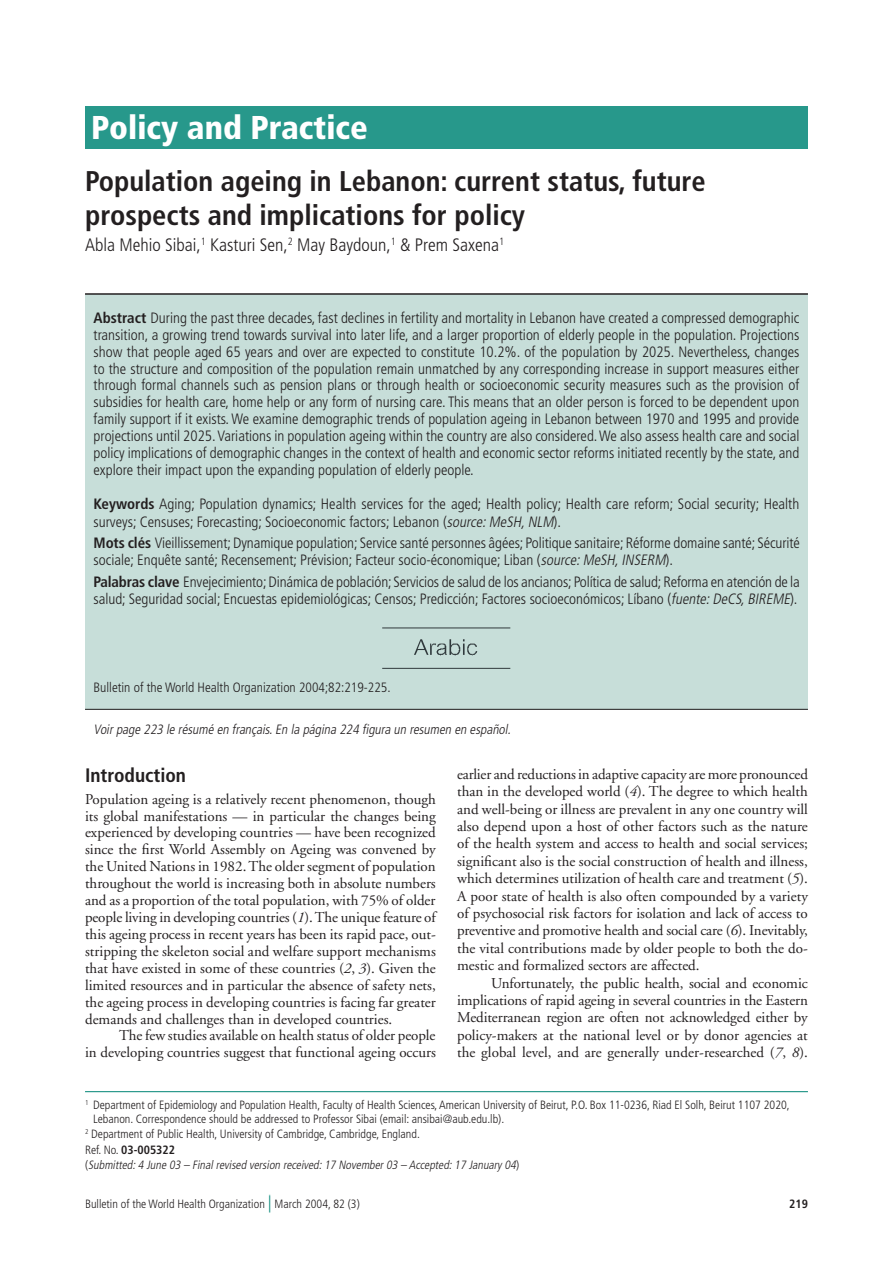
<style>
.page{position:relative;width:893px;height:1263px;background:#fff}
.page>*{position:absolute;margin:0;border:0;box-sizing:border-box;transform-origin:0 0}
.t1{font:900 condensed 33px "Frutiger";color:#fff}
.t2{font:700 condensed 28.5px/33.9px "Frutiger";color:#231f20}
.t3{font:700 condensed 19.5px "Frutiger";color:#231f20}
.t4{font:300 condensed 18px "Frutiger";color:#231f20}
.t5{font:15px/17.4px "Adobe Garamond";color:#231f20;text-align:justify}
.t6{font:300 condensed 15px/16.8px "Frutiger";color:#231f20}
.t7{font:italic 300 condensed 13.5px "Frutiger";color:#231f20}
.t8{font:300 condensed 13.5px "Frutiger";color:#231f20}
.t9{font:300 condensed 12px/13.5px "Frutiger";color:#231f20}
.t10{font:italic 300 condensed 12px/15.6px "Frutiger";color:#231f20}
.t11{font:700 condensed 12px "Frutiger";color:#231f20}
.s1{font-weight:700}
.s2{font-style:italic}
.s3{font-style:normal}
.s4{font-weight:700;font-style:normal}
.s5{font-size:18px;color:#008575}
</style>
<div class="page">
<div style="left:85px;top:294px;width:723px;height:415px;background:#c7ded9"></div>
<hr style="left:85px;top:293px;width:723px;height:2px;background:#231f20">
<hr style="left:85px;top:709px;width:723px;height:1px;background:#231f20">
<hr style="left:85px;top:1091px;width:723px;height:1px;background:#008575">
<div style="left:85px;top:106px;width:723px;height:43px;background:#27988b"></div>
<svg style="left:414px;top:639px;width:63px;height:16px"></svg>
<hr style="left:383px;top:628px;width:127px;height:1px;background:#30393c">
<hr style="left:383px;top:668px;width:127px;height:1px;background:#30393c">
<h1 class="t1" style="left:91px;top:108px;width:278px">Policy and Practice</h1>
<h2 class="t2" style="left:85px;top:165px;width:622px">Population ageing in Lebanon: current status, future prospects and implications for policy</h2>
<p class="t4" style="left:85px;top:234px;width:421px">Abla Mehio Sibai,<sup>1</sup> Kasturi Sen,<sup>2</sup> May Baydoun,<sup>1</sup> &amp; Prem Saxena<sup>1</sup></p>
<p class="t6" style="left:94px;top:310px;width:707px;text-align:justify"><span class="s1">Abstract</span> During the past three decades, fast declines in fertility and mortality in Lebanon have created a compressed demographic transition, a growing trend towards survival into later life, and a larger proportion of elderly people in the population. Projections show that people aged 65 years and over are expected to constitute 10.2%. of the population by 2025. Nevertheless, changes to the structure and composition of the population remain unmatched by any corresponding increase in support measures either through formal channels such as pension plans or through health or socioeconomic security measures such as the provision of subsidies for health care, home help or any form of nursing care. This means that an older person is forced to be dependent upon family support if it exists. We examine demographic trends of population ageing in Lebanon between 1970 and 1995 and provide projections until 2025. Variations in population ageing within the country are also considered. We also assess health care and social policy implications of demographic changes in the context of health and economic sector reforms initiated recently by the state, and explore their impact upon the expanding population of elderly people.</p>
<p class="t6" style="left:94px;top:496px;width:707px;line-height:17.2px"><span class="s1">Keywords</span> Aging; Population dynamics; Health services for the aged; Health policy; Health care reform; Social security; Health surveys; Censuses; Forecasting; Socioeconomic factors; Lebanon (<span class="s2">source:MeSH,NLM</span>).</p>
<p class="t6" style="left:94px;top:534px;width:708px;line-height:17.2px"><span class="s1">Mots clés</span> Vieillissement; Dynamique population; Service santé personnes âgées; Politique sanitaire; Réforme domaine santé; Sécurité sociale; Enquête santé; Recensement; Prévision; Facteur socio-économique; Liban (<span class="s2">source:MeSH,INSERM</span>).</p>
<p class="t6" style="left:94px;top:573px;width:708px;line-height:17.2px"><span class="s1">Palabras clave</span> Envejecimiento; Dinámica de población; Servicios de salud de los ancianos; Política de salud; Reforma en atención de la salud; Seguridad social; Encuestas epidemiológicas; Censos; Predicción; Factores socioeconómicos; Líbano (<span class="s2">fuente:DeCS,BIREME</span>).</p>
<p class="t8" style="left:94px;top:679px;width:299px">Bulletin of the World Health Organization 2004;82:219-225.</p>
<p class="t7" style="left:94px;top:722px;width:422px">Voirpage 223 le résumé en français.En la página 224 figura un resumen en español.</p>
<h3 class="t3" style="left:85px;top:764px;width:102px">Introduction</h3>
<p class="t5" style="left:85px;top:791px;width:352px;line-height:17px">Population ageing is a relatively recent phenomenon, though its global manifestations — in particular the changes being experienced by developing countries — have been recognized since the first World Assembly on Ageing was convened by the United Nations in 1982. The older segment of population throughout the world is increasing both in absolute numbers and as a proportion of the total population, with 75% of older people living in developing countries (<span class="s2">1</span>). The unique feature of this ageing process in recent years has been its rapid pace, out&shy;stripping the skeleton social and welfare support mechanisms that have existed in some of these countries (<span class="s2">2</span>, <span class="s2">3</span>). Given the limited resources and in particular the absence of safety nets, the ageing process in developing countries is facing far greater demands and challenges than in developed countries.</p>
<p class="t5" style="left:85px;top:1028px;width:352px;line-height:16.8px;text-align:right">The few studies available on health status of older people<br>in developing countries suggest that functional ageing occurs</p>
<p class="t5" style="left:457px;top:766px;width:352px">earlier and reductions in adaptive capacity are more pronounced than in the developed world (<span class="s2">4</span>). The degree to which health and well-being or illness are prevalent in any one country will also depend upon a host of other factors such as the nature of the health system and access to health and social services; significant also is the social construction of health and illness, which determines utilization of health care and treatment (<span class="s2">5</span>).<br>A poor state of health is also often compounded by a variety of psychosocial risk factors for isolation and lack of access to preventive and promotive health and social care (<span class="s2">6</span>). Inevitably, the vital contributions made by older people to both the do&shy;mestic and formalized sectors are affected.</p>
<p class="t5" style="left:457px;top:974px;width:352px;text-indent:34px">Unfortunately, the public health, social and economic implications of rapid ageing in several countries in the Eastern Mediterranean region are often not acknowledged either by policy-makers at the national level or by donor agencies at the global level, and are generally under-researched (<span class="s2">7</span>, <span class="s2">8</span>).</p>
<p class="t9" style="left:93px;top:1098px;width:698px;text-indent:-8px"><sup>1</sup> Department of Epidemiology and Population Health, Faculty of Health Sciences, American University of Beirut, P.O. Box 11-0236, Riad El Solh, Beirut 1107 2020,<br>Lebanon. Correspondence should be addressed to Professor Sibai (email: ansibai@aub.edu.lb).</p>
<p class="t10" style="left:85px;top:1126px;width:436px"><sup>2</sup> <span class="s3">Department of Public Health, University of Cambridge, Cambridge, England.<br>Ref. No.</span> <span class="s4">03-005322<br></span><span class="s3">(</span> Submitted:4 June 03 – Finalrevised version received:17 November03 – Accepted:17 January04<span class="s3">)</span></p>
<p class="t9" style="left:85px;top:1197px;width:276px">Bulletin of the World Health Organization <span class="s5">|</span> March 2004, 82 (3)</p>
<p class="t11" style="left:789px;top:1197px;width:20px">219</p>
</div>
